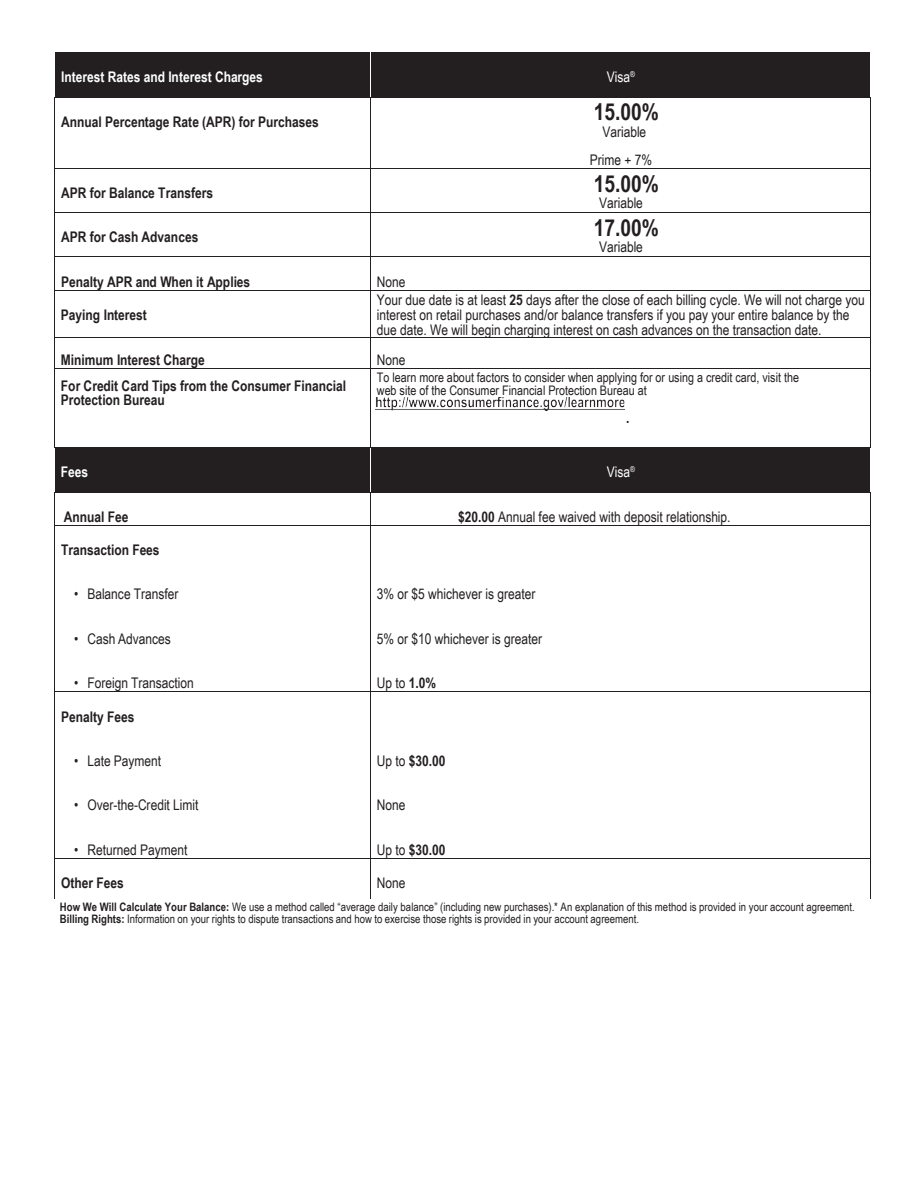
<style>
.page{position:relative;width:918px;height:1188px;background:#fff}
.page>*{position:absolute;margin:0;border:0;box-sizing:border-box;transform-origin:0 0}
.t1{font:700 23.4px "Arial Narrow";color:#231f20}
.t2{font:14.7px/14.7px "Arial Narrow";color:#231f20;text-align:center}
.t3{font:700 14.7px/14.5px "Arial Narrow";color:#231f20}
.t4{font:700 14.7px "Arial Narrow";color:#fff}
.t5{font:14.7px "Arial Narrow";color:#fff}
.t6{font:13.2px/13px "Arial Narrow";color:#231f20}
.t7{font:11.7px/11.9px "Arial Narrow";letter-spacing:.005em;color:#231f20}
.s1{font-weight:700}
.s2{font-weight:400}
</style>
<div class="page">
<img style="left:376px;top:397px;width:248px;height:14px">
<div style="left:55px;top:52px;width:315px;height:45px;background:#231f20"></div>
<div style="left:371px;top:52px;width:499px;height:45px;background:#231f20"></div>
<hr style="left:54px;top:97px;width:1px;height:71px;background:#231f20">
<hr style="left:370px;top:97px;width:1px;height:71px;background:#231f20">
<hr style="left:870px;top:97px;width:1px;height:71px;background:#231f20">
<hr style="left:55px;top:168px;width:315px;height:1px;background:#231f20">
<hr style="left:371px;top:168px;width:499px;height:1px;background:#231f20">
<hr style="left:54px;top:168px;width:1px;height:44px;background:#231f20">
<hr style="left:370px;top:168px;width:1px;height:44px;background:#231f20">
<hr style="left:870px;top:168px;width:1px;height:44px;background:#231f20">
<hr style="left:55px;top:212px;width:315px;height:1px;background:#231f20">
<hr style="left:371px;top:212px;width:499px;height:1px;background:#231f20">
<hr style="left:54px;top:213px;width:1px;height:44px;background:#231f20">
<hr style="left:370px;top:213px;width:1px;height:44px;background:#231f20">
<hr style="left:870px;top:213px;width:1px;height:44px;background:#231f20">
<hr style="left:55px;top:257px;width:315px;height:1px;background:#231f20">
<hr style="left:371px;top:257px;width:499px;height:1px;background:#231f20">
<hr style="left:54px;top:257px;width:1px;height:33px;background:#231f20">
<hr style="left:370px;top:257px;width:1px;height:33px;background:#231f20">
<hr style="left:870px;top:257px;width:1px;height:33px;background:#231f20">
<hr style="left:55px;top:290px;width:315px;height:1px;background:#231f20">
<hr style="left:371px;top:290px;width:499px;height:1px;background:#231f20">
<hr style="left:54px;top:291px;width:1px;height:47px;background:#231f20">
<hr style="left:370px;top:291px;width:1px;height:47px;background:#231f20">
<hr style="left:870px;top:291px;width:1px;height:47px;background:#231f20">
<hr style="left:55px;top:338px;width:315px;height:1px;background:#231f20">
<hr style="left:371px;top:338px;width:499px;height:1px;background:#231f20">
<hr style="left:54px;top:338px;width:1px;height:30px;background:#231f20">
<hr style="left:370px;top:338px;width:1px;height:30px;background:#231f20">
<hr style="left:870px;top:338px;width:1px;height:30px;background:#231f20">
<hr style="left:55px;top:368px;width:315px;height:1px;background:#231f20">
<hr style="left:371px;top:368px;width:499px;height:1px;background:#231f20">
<hr style="left:54px;top:368px;width:1px;height:79px;background:#231f20">
<hr style="left:370px;top:368px;width:1px;height:79px;background:#231f20">
<hr style="left:870px;top:368px;width:1px;height:79px;background:#231f20">
<div style="left:55px;top:448px;width:315px;height:44px;background:#231f20"></div>
<div style="left:371px;top:448px;width:499px;height:44px;background:#231f20"></div>
<hr style="left:56px;top:447px;width:314px;height:1px;background:#231f20">
<hr style="left:371px;top:447px;width:499px;height:1px;background:#231f20">
<hr style="left:54px;top:492px;width:1px;height:33px;background:#231f20">
<hr style="left:370px;top:492px;width:1px;height:33px;background:#231f20">
<hr style="left:870px;top:492px;width:1px;height:33px;background:#231f20">
<hr style="left:55px;top:525px;width:315px;height:1px;background:#231f20">
<hr style="left:371px;top:525px;width:499px;height:1px;background:#231f20">
<hr style="left:54px;top:526px;width:1px;height:44px;background:#231f20">
<hr style="left:370px;top:526px;width:1px;height:44px;background:#231f20">
<hr style="left:870px;top:526px;width:1px;height:44px;background:#231f20">
<hr style="left:54px;top:570px;width:1px;height:44px;background:#231f20">
<hr style="left:370px;top:570px;width:1px;height:44px;background:#231f20">
<hr style="left:870px;top:570px;width:1px;height:44px;background:#231f20">
<hr style="left:54px;top:614px;width:1px;height:45px;background:#231f20">
<hr style="left:370px;top:614px;width:1px;height:45px;background:#231f20">
<hr style="left:870px;top:614px;width:1px;height:45px;background:#231f20">
<hr style="left:54px;top:659px;width:1px;height:32px;background:#231f20">
<hr style="left:370px;top:659px;width:1px;height:32px;background:#231f20">
<hr style="left:870px;top:659px;width:1px;height:32px;background:#231f20">
<hr style="left:55px;top:691px;width:315px;height:1px;background:#231f20">
<hr style="left:371px;top:691px;width:499px;height:1px;background:#231f20">
<hr style="left:54px;top:692px;width:1px;height:44px;background:#231f20">
<hr style="left:370px;top:692px;width:1px;height:44px;background:#231f20">
<hr style="left:870px;top:692px;width:1px;height:44px;background:#231f20">
<hr style="left:54px;top:736px;width:1px;height:45px;background:#231f20">
<hr style="left:370px;top:736px;width:1px;height:45px;background:#231f20">
<hr style="left:870px;top:736px;width:1px;height:45px;background:#231f20">
<hr style="left:54px;top:781px;width:1px;height:44px;background:#231f20">
<hr style="left:370px;top:781px;width:1px;height:44px;background:#231f20">
<hr style="left:870px;top:781px;width:1px;height:44px;background:#231f20">
<hr style="left:54px;top:825px;width:1px;height:33px;background:#231f20">
<hr style="left:370px;top:825px;width:1px;height:33px;background:#231f20">
<hr style="left:870px;top:825px;width:1px;height:33px;background:#231f20">
<hr style="left:55px;top:858px;width:315px;height:1px;background:#231f20">
<hr style="left:371px;top:858px;width:499px;height:1px;background:#231f20">
<hr style="left:54px;top:859px;width:1px;height:39px;background:#231f20">
<hr style="left:370px;top:859px;width:1px;height:39px;background:#231f20">
<hr style="left:870px;top:859px;width:1px;height:39px;background:#231f20">
<p class="t4" style="left:61px;top:66px;width:203px">Interest Rates and Interest Charges</p>
<p class="t5" style="left:607px;top:66px;width:30px">Visa<sup>®</sup></p>
<p class="t3" style="left:61px;top:113px;width:259px">Annual Percentage Rate (APR) for Purchases</p>
<p class="t1" style="left:594px;top:94px;width:67px">15.00%</p>
<p class="t2" style="left:590px;top:117px;width:64px;line-height:28.2px">Variable<br>Prime + 7%</p>
<p class="t3" style="left:61px;top:185px;width:154px">APR for Balance Transfers</p>
<p class="t3" style="left:61px;top:229px;width:139px">APR for Cash Advances</p>
<p class="t1" style="left:594px;top:166px;width:67px">15.00%</p>
<p class="t2" style="left:599px;top:195px;width:45px">Variable</p>
<p class="t1" style="left:594px;top:210px;width:67px">17.00%</p>
<p class="t2" style="left:599px;top:239px;width:45px">Variable</p>
<p class="t3" style="left:61px;top:274px;width:191px">Penalty APR and When it Applies</p>
<p class="t2" style="left:377px;top:274px;width:30px">None</p>
<p class="t3" style="left:61px;top:307px;width:88px">Paying Interest</p>
<p class="t2" style="left:377px;top:292px;width:489px;text-align:left">Your due date is at least <span class="s1">25</span> days after the close of each billing cycle. We will not charge you interest on retail purchases and/or balance transfers if you pay your entire balance by the due date. We will begin charging interest on cash advances on the transaction date.</p>
<p class="t3" style="left:61px;top:351px;width:145px">Minimum Interest Charge</p>
<p class="t2" style="left:377px;top:352px;width:30px">None</p>
<p class="t3" style="left:61px;top:377px;width:287px">For Credit Card Tips from the Consumer Financial<br>Protection Bureau</p>
<p class="t6" style="left:377px;top:370px;width:424px">To learn more about factors to consider when applying for or using a credit card, visit the web site of the Consumer Financial Protection Bureau at</p>
<p class="t3" style="left:626px;top:410px;width:5px">.</p>
<p class="t4" style="left:61px;top:461px;width:29px">Fees</p>
<p class="t5" style="left:607px;top:461px;width:30px">Visa<sup>®</sup></p>
<p class="t3" style="left:64px;top:509px;width:66px">Annual Fee</p>
<p class="t2" style="left:458px;top:509px;width:274px"><span class="s1">$20.00</span> Annual fee waived with deposit relationship.</p>
<p class="t3" style="left:61px;top:542px;width:100px">Transaction Fees</p>
<p class="t2" style="left:74px;top:586px;width:106px">• Balance Transfer</p>
<p class="t2" style="left:377px;top:586px;width:160px">3% or $5 whichever is greater</p>
<p class="t2" style="left:74px;top:631px;width:98px">• Cash Advances</p>
<p class="t2" style="left:377px;top:631px;width:167px">5% or $10 whichever is greater</p>
<p class="t2" style="left:74px;top:675px;width:121px">• Foreign Transaction</p>
<p class="t2" style="left:377px;top:675px;width:61px">Up to <span class="s1">1.0%</span></p>
<p class="t3" style="left:61px;top:708px;width:75px">Penalty Fees</p>
<p class="t2" style="left:74px;top:753px;width:89px">• Late Payment</p>
<p class="t3" style="left:377px;top:753px;width:70px"><span class="s2">Up to</span> $30.00</p>
<p class="t2" style="left:74px;top:797px;width:126px">• Over-the-Credit Limit</p>
<p class="t2" style="left:377px;top:797px;width:30px">None</p>
<p class="t2" style="left:74px;top:842px;width:115px">• Returned Payment</p>
<p class="t3" style="left:377px;top:842px;width:70px"><span class="s2">Up to</span> $30.00</p>
<p class="t3" style="left:61px;top:875px;width:64px">Other Fees</p>
<p class="t2" style="left:377px;top:875px;width:30px">None</p>
<p class="t7" style="left:60px;top:901px;width:797px"><span class="s1">How We Will Calculate Your Balance:</span> We use a method called “average daily balance” (including new purchases).* An explanation of this method is provided in your account agreement.<br><span class="s1">Billing Rights:</span> Information on your rights to dispute transactions and how to exercise those rights is provided in your account agreement.</p>
</div>
